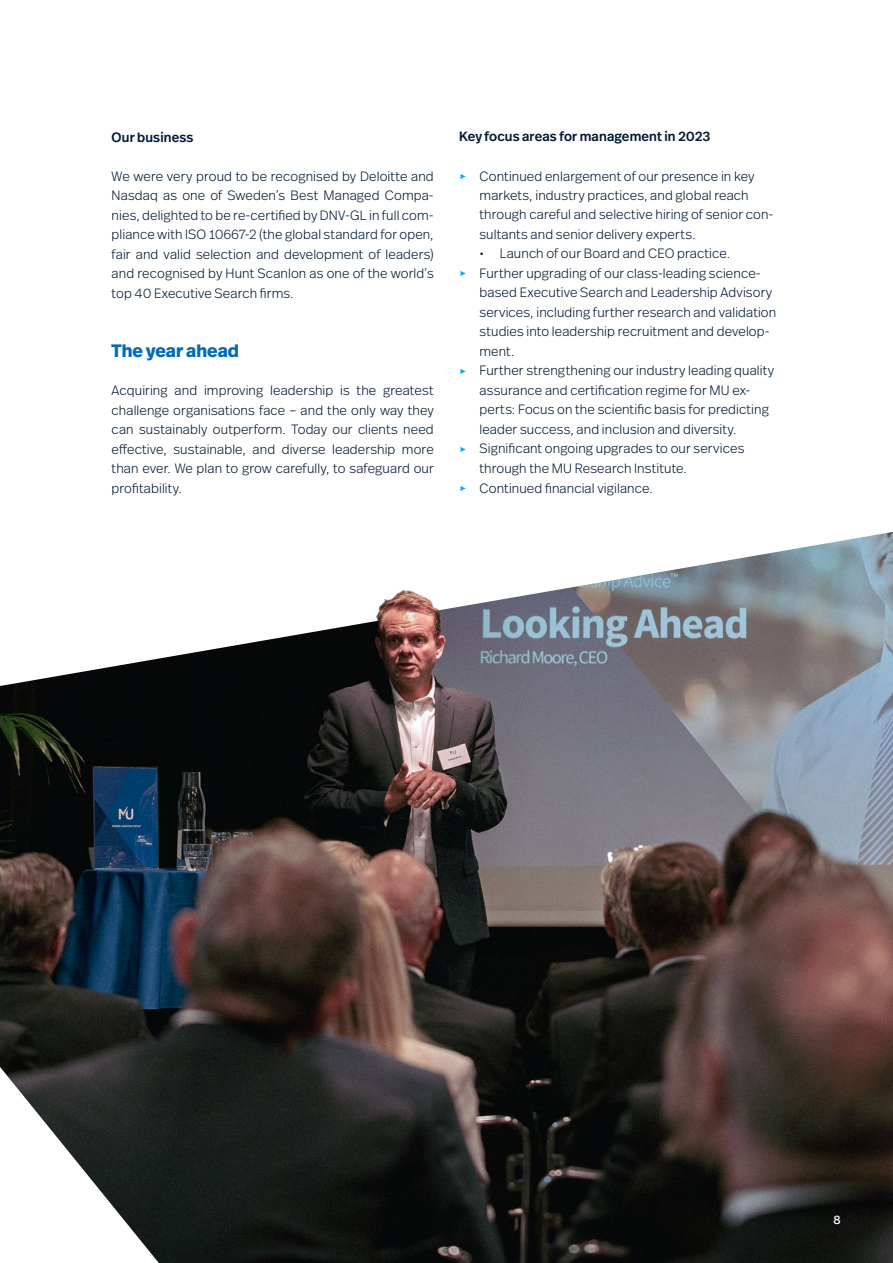
<style>
.page{position:relative;width:893px;height:1263px;background:#fff}
.page>*{position:absolute;margin:0;border:0;box-sizing:border-box;transform-origin:0 0}
.t1{font:700 18px "Real Head Pro";color:#006bb6}
.t2{font:300 13.5px/19.5px "Real Head Pro";letter-spacing:.01em;color:#001934;text-align:justify}
.t3{font:500 13.5px "Real Head Pro";letter-spacing:.01em;color:#001934}
.t4{font:12px "Real Head Pro";color:#fff}
.s1{color:#00acff}
</style>
<div class="page">
<img style="left:0;top:686px;width:893px;height:577px">
<svg style="left:0;top:532px;width:893px;height:154px"></svg>
<svg style="left:0;top:1067px;width:159px;height:196px"></svg>
<p class="t3" style="left:112px;top:127px;width:83px">Our business</p>
<p class="t2" style="left:112px;top:165px;width:324px">We were very proud to be recognised by Deloitte and Nasdaq as one of Sweden’s Best Managed Compa&shy;nies, delighted to be re-certified by DNV-GL in full com&shy;pliance with ISO 10667-2 (the global standard for open, fair and valid selection and development of leaders) and recognised by Hunt Scanlon as one of the world’s top 40 Executive Search firms.</p>
<h1 class="t1" style="left:112px;top:338px;width:129px">The year ahead</h1>
<p class="t2" style="left:112px;top:380px;width:324px">Acquiring and improving leadership is the greatest challenge organisations face – and the only way they can sustainably outperform. Today our clients need effective, sustainable, and diverse leadership more than ever. We plan to grow carefully, to safeguard our profitability.</p>
<p class="t3" style="left:459px;top:127px;width:253px">Key focus areas for management in 2023</p>
<p class="t2" style="left:479px;top:165px;width:295px;text-align:left;text-indent:-20px"><span class="s1">▸</span> Continued enlargement of our presence in key markets, industry practices, and global reach through careful and selective hiring of senior con&shy;sultants and senior delivery experts.</p>
<p class="t2" style="left:479px;top:243px;width:252px">• Launch of our Board and CEO practice.</p>
<p class="t2" style="left:459px;top:263px;width:303px"><span class="s1">▸</span> Further upgrading of our class-leading science-</p>
<p class="t2" style="left:479px;top:282px;width:294px">based Executive Search and Leadership Advisory</p>
<p class="t2" style="left:479px;top:302px;width:298px">services, including further research and validation</p>
<p class="t2" style="left:479px;top:321px;width:292px">studies into leadership recruitment and develop-</p>
<p class="t2" style="left:479px;top:341px;width:36px">ment.</p>
<p class="t2" style="left:459px;top:360px;width:316px"><span class="s1">▸</span> Further strengthening our industry leading quality</p>
<p class="t2" style="left:479px;top:380px;width:272px">assurance and certification regime for MU ex-</p>
<p class="t2" style="left:479px;top:399px;width:291px">perts: Focus on the scientific basis for predicting</p>
<p class="t2" style="left:479px;top:419px;width:259px">leader success, and inclusion and diversity.</p>
<p class="t2" style="left:459px;top:438px;width:287px"><span class="s1">▸</span> Significant ongoing upgrades to our services</p>
<p class="t2" style="left:479px;top:458px;width:209px">through the MU Research Institute.</p>
<p class="t2" style="left:459px;top:477px;width:195px"><span class="s1">▸</span> Continued financial vigilance.</p>
<p class="t4" style="left:834px;top:1211px;width:9px">8</p>
</div>
